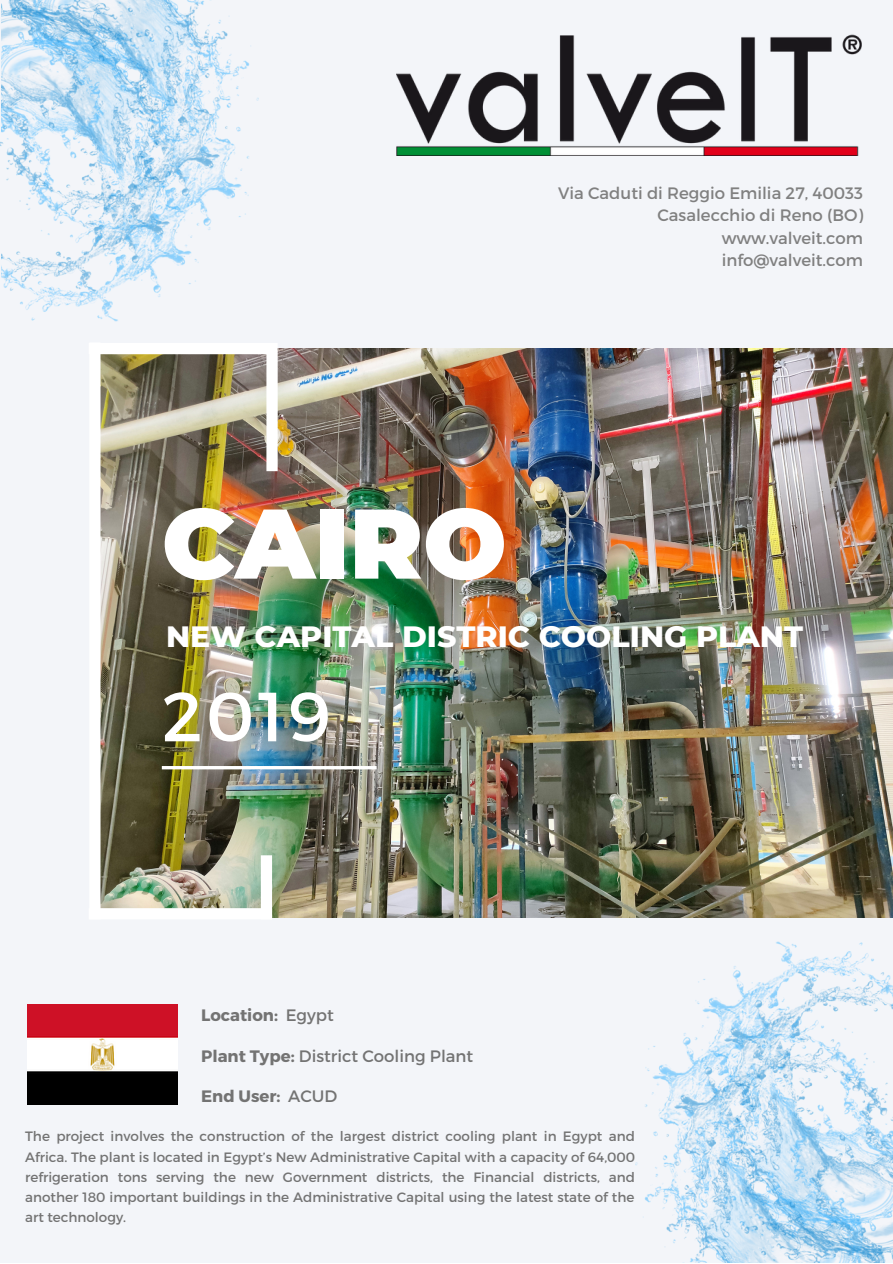
<style>
.page{position:relative;width:893px;height:1264px;background:#fff}
.page>*{position:absolute;margin:0;border:0;box-sizing:border-box;transform-origin:0 0}
.t1{font:900 98.7px "Montserrat";color:#fff}
.t2{font:69.45px "Montserrat";color:#fff}
.t3{font:800 30px "Montserrat";color:#fff}
.t4{font:16.5px/22.5px "Montserrat";color:#808080;text-align:right}
.t5{font:16.5px "Montserrat";color:#737373}
.t6{font:700 16.5px "Montserrat";color:#737373}
.t7{font:13.5px/20.2px "Montserrat";color:#737373;text-align:justify}
.s1{font-weight:400}
.s2{font-weight:700}
</style>
<div class="page">
<div style="left:0;top:0;width:892px;height:1262px;background:#f3f5f9"></div>
<img style="left:100px;top:348px;width:792px;height:569px">
<hr style="left:162px;top:766px;width:214px;height:3px;background:#fff">
<div style="left:266px;top:343px;width:12px;height:128px;background:#fff"></div>
<div style="left:89px;top:343px;width:183px;height:11px;background:#fff"></div>
<div style="left:89px;top:342px;width:11px;height:577px;background:#fff"></div>
<div style="left:89px;top:908px;width:183px;height:11px;background:#fff"></div>
<div style="left:261px;top:855px;width:11px;height:64px;background:#fff"></div>
<img style="left:397px;top:34px;width:465px;height:121px">
<img style="left:2px;top:254px;width:197px;height:67px">
<img style="left:0;top:0;width:258px;height:254px">
<img style="left:695px;top:941px;width:197px;height:67px">
<img style="left:635px;top:1008px;width:257px;height:254px">
<img style="left:27px;top:1004px;width:151px;height:100px">
<p class="t4" style="left:558px;top:180px;width:306px">Via Caduti di Reggio Emilia 27, 40033<br>Casalecchio di Reno (BO)</p>
<p class="t4" style="left:721px;top:225px;width:143px">www.valveit.com</p>
<p class="t4" style="left:721px;top:248px;width:143px">info@valveit.com</p>
<p class="t1" style="left:162px;top:483px;width:346px">CAIRO</p>
<p class="t3" style="left:166px;top:618px;width:638px">NEW CAPITAL DISTRIC COOLING PLANT</p>
<p class="t2" style="left:162px;top:671px;width:170px">2019</p>
<p class="t6" style="left:201px;top:1004px;width:134px">Location: <span class="s1">Egypt</span></p>
<p class="t5" style="left:201px;top:1044px;width:273px"><span class="s2">Plant Type:</span> District Cooling Plant</p>
<p class="t6" style="left:201px;top:1085px;width:138px">End User: <span class="s1">ACUD</span></p>
<p class="t7" style="left:25px;top:1125px;width:611px">The project involves the construction of the largest district cooling plant in Egypt and Africa. The plant is located in Egypt’s New Administrative Capital with a capacity of 64,000 refrigeration tons serving the new Government districts, the Financial districts, and another 180 important buildings in the Administrative Capital using the latest state of the art technology.</p>
</div>
